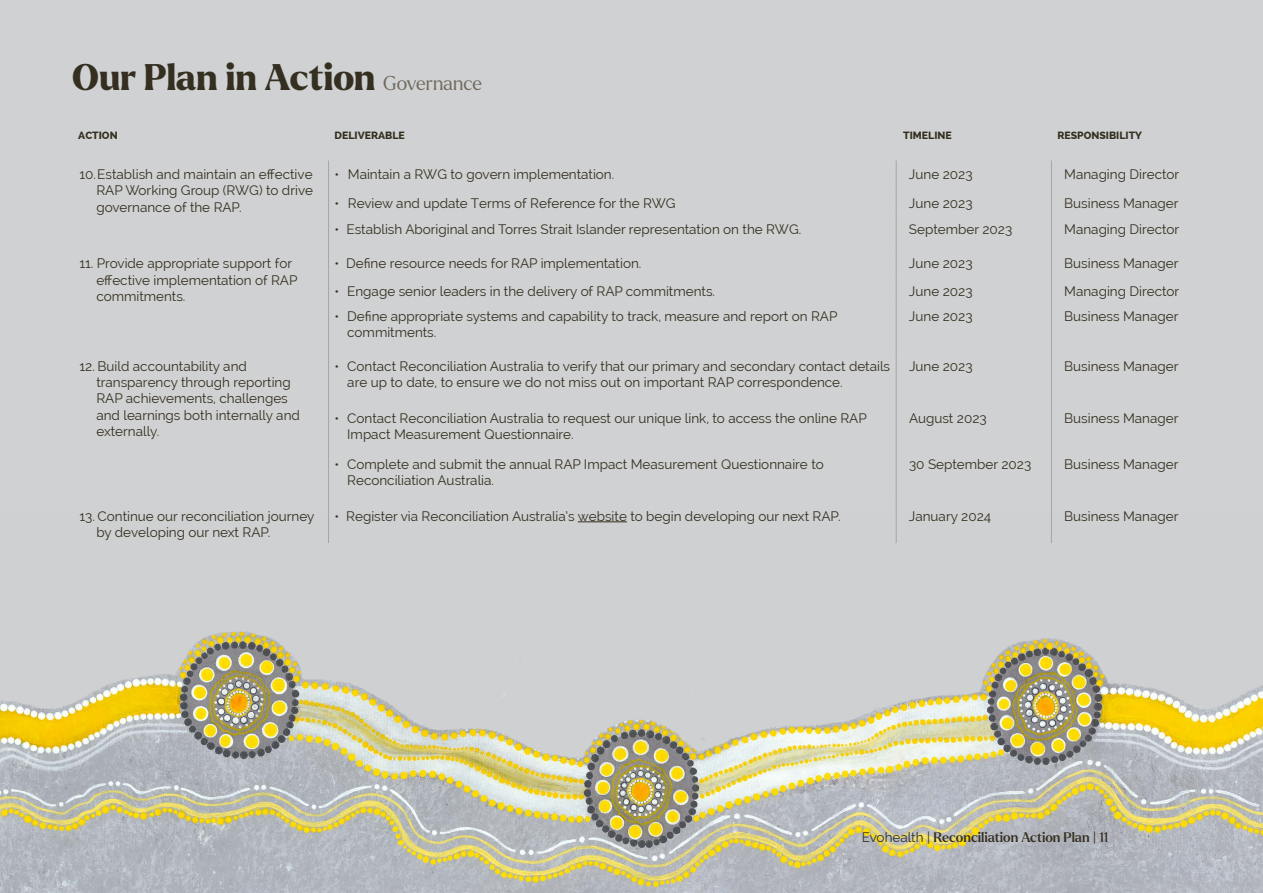
<style>
.page{position:relative;width:1263px;height:893px;background:#cfd1d2}
.page>*{position:absolute;margin:0;border:0;box-sizing:border-box;transform-origin:0 0}
.t1{font:800 36px "Larken";color:#342f20}
.t2{font:13.5px/16.2px "Raleway";color:#342f20}
.t3{font:500 13.5px "Larken";color:#342f20}
.t4{font:800 10.5px "Raleway";color:#342f20}
.s1{font-weight:300;font-size:19.5px;color:#70695d}
.s2{font-family:"Raleway";font-weight:400}
.s3{font-weight:400}
</style>
<div class="page">
<img style="left:0;top:511px;width:1263px;height:382px">
<svg style="left:328px;top:161px;width:1px;height:54px"></svg>
<svg style="left:896px;top:161px;width:1px;height:54px"></svg>
<svg style="left:1051px;top:161px;width:1px;height:54px"></svg>
<hr style="left:328px;top:215px;width:1px;height:35px;background:#a5a7aa">
<hr style="left:896px;top:215px;width:1px;height:35px;background:#a5a7aa">
<hr style="left:1051px;top:215px;width:1px;height:35px;background:#a5a7aa">
<svg style="left:328px;top:250px;width:1px;height:52px"></svg>
<svg style="left:896px;top:250px;width:1px;height:52px"></svg>
<svg style="left:1051px;top:250px;width:1px;height:52px"></svg>
<hr style="left:328px;top:302px;width:1px;height:50px;background:#a5a7aa">
<hr style="left:896px;top:302px;width:1px;height:50px;background:#a5a7aa">
<hr style="left:1051px;top:302px;width:1px;height:50px;background:#a5a7aa">
<hr style="left:328px;top:352px;width:1px;height:52px;background:#a5a7aa">
<hr style="left:896px;top:352px;width:1px;height:52px;background:#a5a7aa">
<hr style="left:1051px;top:352px;width:1px;height:52px;background:#a5a7aa">
<hr style="left:328px;top:404px;width:1px;height:46px;background:#a5a7aa">
<hr style="left:896px;top:404px;width:1px;height:46px;background:#a5a7aa">
<hr style="left:1051px;top:404px;width:1px;height:46px;background:#a5a7aa">
<hr style="left:328px;top:450px;width:1px;height:52px;background:#a5a7aa">
<hr style="left:896px;top:450px;width:1px;height:52px;background:#a5a7aa">
<hr style="left:1051px;top:450px;width:1px;height:52px;background:#a5a7aa">
<hr style="left:328px;top:502px;width:1px;height:41px;background:#a5a7aa">
<hr style="left:896px;top:502px;width:1px;height:41px;background:#a5a7aa">
<hr style="left:1051px;top:502px;width:1px;height:41px;background:#a5a7aa">
<hr style="left:578px;top:521px;width:49px;height:1px;background:#342f20">
<h1 class="t1" style="left:72px;top:54px;width:412px">Our Plan in Action <span class="s1">Governance</span></h1>
<p class="t4" style="left:78px;top:130px;width:41px">ACTION</p>
<p class="t4" style="left:334px;top:130px;width:72px">DELIVERABLE</p>
<p class="t4" style="left:903px;top:130px;width:50px">TIMELINE</p>
<p class="t4" style="left:1057px;top:130px;width:86px">RESPONSIBILITY</p>
<p class="t2" style="left:96px;top:166px;width:218px;text-align:justify;text-indent:-17px">10. Establish and maintain an effective RAP Working Group (RWG) to drive governance of the RAP.</p>
<p class="t2" style="left:334px;top:166px;width:281px">• Maintain a RWG to govern implementation.</p>
<p class="t2" style="left:909px;top:166px;width:65px">June 2023</p>
<p class="t2" style="left:1064px;top:166px;width:117px">Managing Director</p>
<p class="t2" style="left:334px;top:195px;width:342px">• Review and update Terms of Reference for the RWG</p>
<p class="t2" style="left:909px;top:195px;width:65px">June 2023</p>
<p class="t2" style="left:1064px;top:195px;width:116px">Business Manager</p>
<p class="t2" style="left:334px;top:221px;width:468px">• Establish Aboriginal and Torres Strait Islander representation on the RWG.</p>
<p class="t2" style="left:909px;top:221px;width:105px">September 2023</p>
<p class="t2" style="left:1064px;top:221px;width:117px">Managing Director</p>
<p class="t2" style="left:96px;top:256px;width:203px;text-indent:-17px">11. Provide appropriate support for effective implementation of RAP commitments.</p>
<p class="t2" style="left:334px;top:256px;width:308px">• Define resource needs for RAP implementation.</p>
<p class="t2" style="left:909px;top:256px;width:65px">June 2023</p>
<p class="t2" style="left:1064px;top:256px;width:116px">Business Manager</p>
<p class="t2" style="left:334px;top:283px;width:382px">• Engage senior leaders in the delivery of RAP commitments.</p>
<p class="t2" style="left:909px;top:283px;width:65px">June 2023</p>
<p class="t2" style="left:1064px;top:283px;width:117px">Managing Director</p>
<p class="t2" style="left:347px;top:308px;width:492px;text-indent:-13px">• Define appropriate systems and capability to track, measure and report on RAP commitments.</p>
<p class="t2" style="left:909px;top:308px;width:65px">June 2023</p>
<p class="t2" style="left:1064px;top:308px;width:116px">Business Manager</p>
<p class="t2" style="left:96px;top:358px;width:205px;text-indent:-17px">12. Build accountability and transparency through reporting<br>RAP achievements, challenges and learnings both internally and externally.</p>
<p class="t2" style="left:347px;top:358px;width:544px;text-indent:-13px">• Contact Reconciliation Australia to verify that our primary and secondary contact details are up to date, to ensure we do not miss out on important RAP correspondence.</p>
<p class="t2" style="left:909px;top:358px;width:65px">June 2023</p>
<p class="t2" style="left:1064px;top:358px;width:116px">Business Manager</p>
<p class="t2" style="left:347px;top:410px;width:521px;text-indent:-13px">• Contact Reconciliation Australia to request our unique link, to access the online RAP<br>Impact Measurement Questionnaire.</p>
<p class="t2" style="left:909px;top:410px;width:79px">August 2023</p>
<p class="t2" style="left:1064px;top:410px;width:116px">Business Manager</p>
<p class="t2" style="left:347px;top:456px;width:478px;text-indent:-13px">• Complete and submit the annual RAP Impact Measurement Questionnaire to<br>Reconciliation Australia.</p>
<p class="t2" style="left:909px;top:456px;width:124px">30 September 2023</p>
<p class="t2" style="left:1064px;top:456px;width:116px">Business Manager</p>
<p class="t2" style="left:96px;top:508px;width:219px;text-indent:-17px">13. Continue our reconciliation journey by developing our next RAP.</p>
<p class="t2" style="left:334px;top:508px;width:507px">• Register via Reconciliation Australia’s website to begin developing our next RAP.</p>
<p class="t2" style="left:909px;top:508px;width:84px">January 2024</p>
<p class="t2" style="left:1064px;top:508px;width:116px">Business Manager</p>
<p class="t3" style="left:862px;top:828px;width:248px"><span class="s2">Evohealth |</span> Reconciliation Action Plan <span class="s2">|</span> <span class="s3">11</span></p>
</div>
